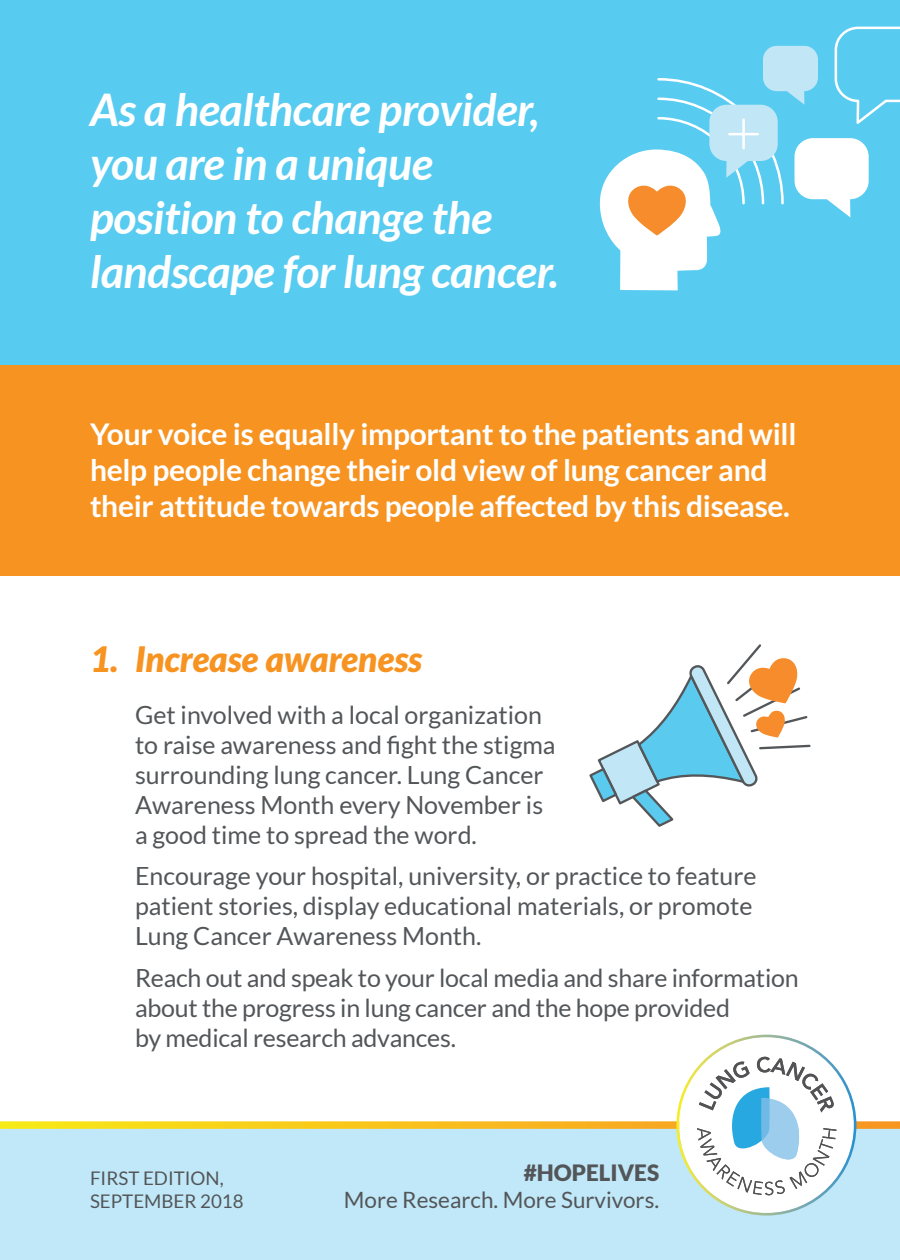
<style>
.page{position:relative;width:900px;height:1260px;background:#fff}
.page>*{position:absolute;margin:0;border:0;box-sizing:border-box;transform-origin:0 0}
.Introduction{font:italic 700 45px/54px "Lato";letter-spacing:-.01em;color:#fff}
.t1{font:italic 900 35px "Lato";color:#f79321}
.Introduction-2{font:700 30px/36px "Lato";letter-spacing:-.01em;color:#fff}
.Bullets{font:25px/30px "Lato";color:#535659}
.t2{font:22.5px/27px "Lato";color:#535659;text-align:right}
.t3{font:18.75px "Lato";color:#535659}
.s1{font-weight:900}
</style>
<div class="page">
<div style="left:0;top:0;width:900px;height:365px;background:#58cbf1"></div>
<div style="left:0;top:365px;width:900px;height:211px;background:#f79321"></div>
<div style="left:763px;top:46px;width:55px;height:45px;background:#c1e7f6;border-radius:14px"></div>
<div style="left:795px;top:138px;width:74px;height:61px;background:#fff;border-radius:19px"></div>
<svg style="left:600px;top:78px;width:185px;height:212px"></svg>
<svg style="left:835px;top:27px;width:65px;height:75px"></svg>
<div style="left:0;top:1125px;width:900px;height:135px;background:#c1e8f8"></div>
<svg style="left:0;top:1121px;width:900px;height:8px;background:#f7c829"></svg>
<svg style="left:676px;top:1035px;width:180px;height:181px"></svg>
<svg style="left:589px;top:644px;width:222px;height:183px"></svg>
<p class="Introduction" style="left:90px;top:84px;width:470px">As a healthcare provider, you are in a unique position to change the landscape for lung cancer.</p>
<p class="Introduction-2" style="left:90px;top:415px;width:708px">Your voice is equally important to the patients and will help people change their old view of lung cancer and their attitude towards people affected by this disease.</p>
<p class="t1" style="left:90px;top:638px;width:333px">1. Increase awareness</p>
<p class="Bullets" style="left:135px;top:700px;width:422px">Get involved with a local organization to raise awareness and fight the stigma surrounding lung cancer. Lung Cancer Awareness Month every November is a good time to spread the word.</p>
<p class="Bullets" style="left:135px;top:861px;width:623px">Encourage your hospital, university, or practice to feature patient stories, display educational materials, or promote<br>Lung Cancer Awareness Month.</p>
<p class="Bullets" style="left:135px;top:962px;width:665px">Reach out and speak to your local media and share information about the progress in lung cancer and the hope provided<br>by medical research advances.</p>
<p class="t3" style="left:90px;top:1168px;width:135px">FIRST EDITION,</p>
<p class="t3" style="left:90px;top:1190px;width:155px">SEPTEMBER 2018</p>
<p class="t2" style="left:344px;top:1159px;width:317px"><span class="s1">#HOPELIVES<br></span>More Research. More Survivors.</p>
</div>
